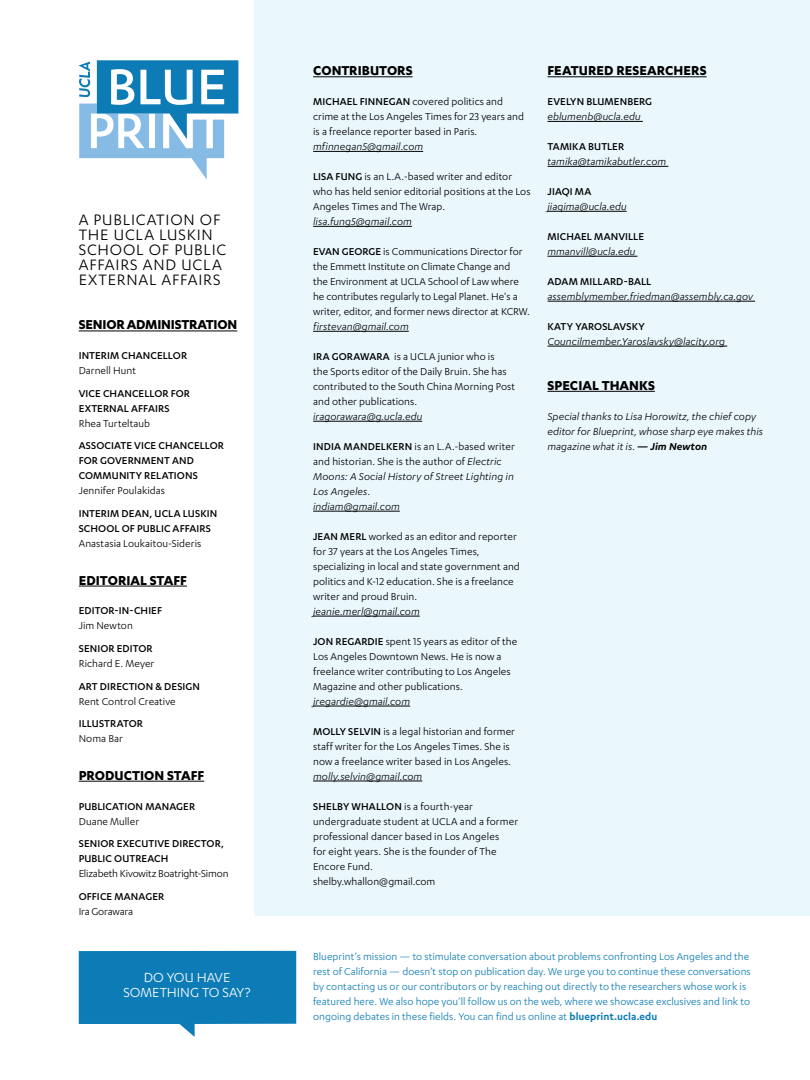
<style>
.page{position:relative;width:810px;height:1080px;background:#fff}
.page>*{position:absolute;margin:0;border:0;box-sizing:border-box;transform-origin:0 0}
.t1{font:17.5px/15px "Karbon";letter-spacing:.045em;color:#000}
.t2{font:15.25px/15px "Karbon";letter-spacing:-.005em;color:#fff;text-align:center}
.t3{font:700 15px "Karbon";color:#000}
.t4{font:11.5px/15px "Karbon";letter-spacing:.005em;color:#000}
.t5{font:italic 11.5px/15px "Karbon";letter-spacing:.005em;color:#000}
.t6{font:11.5px/15px "Karbon";letter-spacing:.005em;color:#0d7bb5}
.t7{font:500 11.5px/15px "Karbon";letter-spacing:.01em;color:#000}
.t8{font:11.5px "Karbon";letter-spacing:-.015em;color:#000}
.t9{font:11.5px "Karbon";letter-spacing:-.02em;color:#000}
.s1{font-weight:500}
.s2{font-weight:500;font-style:normal}
.s3{font-style:normal}
.s4{font-weight:600}
</style>
<div class="page">
<div style="left:255px;top:0;width:555px;height:915px;background:#eaf7fd"></div>
<hr style="left:79px;top:331px;width:158px;height:1px;background:#000">
<hr style="left:79px;top:586px;width:108px;height:1px;background:#000">
<hr style="left:79px;top:781px;width:125px;height:1px;background:#000">
<hr style="left:313px;top:76px;width:100px;height:1px;background:#000">
<hr style="left:313px;top:151px;width:110px;height:1px;background:#000">
<hr style="left:313px;top:226px;width:99px;height:1px;background:#000">
<hr style="left:313px;top:331px;width:96px;height:1px;background:#000">
<hr style="left:313px;top:421px;width:109px;height:1px;background:#000">
<hr style="left:313px;top:511px;width:87px;height:1px;background:#000">
<hr style="left:313px;top:616px;width:107px;height:1px;background:#000">
<hr style="left:313px;top:706px;width:97px;height:1px;background:#000">
<hr style="left:313px;top:781px;width:109px;height:1px;background:#000">
<hr style="left:548px;top:76px;width:159px;height:1px;background:#000">
<hr style="left:548px;top:121px;width:95px;height:1px;background:#000">
<hr style="left:548px;top:166px;width:120px;height:1px;background:#000">
<hr style="left:548px;top:211px;width:79px;height:1px;background:#000">
<hr style="left:548px;top:256px;width:89px;height:1px;background:#000">
<hr style="left:548px;top:301px;width:207px;height:1px;background:#000">
<hr style="left:548px;top:346px;width:179px;height:1px;background:#000">
<hr style="left:548px;top:391px;width:107px;height:1px;background:#000">
<svg style="left:79px;top:60px;width:159px;height:120px"></svg>
<svg style="left:79px;top:951px;width:217px;height:86px;background:#308ebf"></svg>
<h1 class="t1" style="left:79px;top:211px;width:149px">A PUBLICATION OF<br>THE UCLA LUSKIN<br>SCHOOL OF PUBLIC<br>AFFAIRS AND UCLA<br>EXTERNAL AFFAIRS</h1>
<h3 class="t3" style="left:79px;top:316px;width:160px">SENIOR ADMINISTRATION</h3>
<p class="t7" style="left:79px;top:348px;width:110px">INTERIM CHANCELLOR</p>
<p class="t4" style="left:79px;top:363px;width:59px">Darnell Hunt</p>
<p class="t7" style="left:79px;top:386px;width:113px">VICE CHANCELLOR FOR<br>EXTERNAL AFFAIRS</p>
<p class="t4" style="left:79px;top:416px;width:73px">Rhea Turteltaub</p>
<p class="t7" style="left:79px;top:438px;width:147px">ASSOCIATE VICE CHANCELLOR<br>FOR GOVERNMENT AND<br>COMMUNITY RELATIONS</p>
<p class="t4" style="left:79px;top:483px;width:88px">Jennifer Poulakidas</p>
<p class="t7" style="left:79px;top:506px;width:140px">INTERIM DEAN, UCLA LUSKIN<br>SCHOOL OF PUBLIC AFFAIRS</p>
<p class="t4" style="left:79px;top:536px;width:124px">Anastasia Loukaitou-Sideris</p>
<h3 class="t3" style="left:79px;top:571px;width:110px">EDITORIAL STAFF</h3>
<p class="t7" style="left:79px;top:603px;width:85px">EDITOR-IN-CHIEF</p>
<p class="t4" style="left:79px;top:618px;width:56px">Jim Newton</p>
<p class="t7" style="left:79px;top:641px;width:75px">SENIOR EDITOR</p>
<p class="t4" style="left:79px;top:656px;width:77px">Richard E. Meyer</p>
<p class="t7" style="left:79px;top:678px;width:123px">ART DIRECTION &amp; DESIGN</p>
<p class="t4" style="left:79px;top:693px;width:99px">Rent Control Creative</p>
<p class="t7" style="left:79px;top:716px;width:66px">ILLUSTRATOR</p>
<p class="t4" style="left:79px;top:731px;width:46px">Noma Bar</p>
<h3 class="t3" style="left:79px;top:767px;width:127px">PRODUCTION STAFF</h3>
<p class="t7" style="left:79px;top:798px;width:118px">PUBLICATION MANAGER</p>
<p class="t4" style="left:79px;top:813px;width:62px">Duane Muller</p>
<p class="t7" style="left:79px;top:836px;width:147px">SENIOR EXECUTIVE DIRECTOR,<br>PUBLIC OUTREACH</p>
<p class="t8" style="left:79px;top:867px;width:151px">Elizabeth Kivowitz Boatright-Simon</p>
<p class="t7" style="left:79px;top:888px;width:87px">OFFICE MANAGER</p>
<p class="t9" style="left:79px;top:905px;width:56px">Ira Gorawara</p>
<h2 class="t2" style="left:124px;top:969px;width:128px">DO YOU HAVE<br>SOMETHING TO SAY?</h2>
<h3 class="t3" style="left:313px;top:62px;width:101px">CONTRIBUTORS</h3>
<p class="t4" style="left:313px;top:94px;width:212px"><span class="s1">MICHAEL FINNEGAN</span> covered politics and crime at the Los Angeles Times for 23 years and is a freelance reporter based in Paris.</p>
<p class="t5" style="left:313px;top:139px;width:112px">mfinnegan5@gmail.com</p>
<p class="t4" style="left:313px;top:169px;width:219px"><span class="s1">LISA FUNG</span> is an L.A.-based writer and editor who has held senior editorial positions at the Los<br>Angeles Times and The Wrap.</p>
<p class="t5" style="left:313px;top:214px;width:100px">lisa.fung5@gmail.com</p>
<p class="t4" style="left:313px;top:244px;width:218px"><span class="s1">EVAN GEORGE</span> is Communications Director for the Emmett Institute on Climate Change and<br>the Environment at UCLA School of Law where he contributes regularly to Legal Planet. He's a writer, editor, and former news director at KCRW.</p>
<p class="t5" style="left:313px;top:319px;width:97px">firstevan@gmail.com</p>
<p class="t4" style="left:313px;top:349px;width:204px"><span class="s1">IRA GORAWARA</span> is a UCLA junior who is<br>the Sports editor of the Daily Bruin. She has contributed to the South China Morning Post and other publications.</p>
<p class="t5" style="left:313px;top:409px;width:111px">iragorawara@g.ucla.edu</p>
<p class="t5" style="left:313px;top:439px;width:203px"><span class="s2">INDIA MANDELKERN</span> <span class="s3">is an L.A.-based writer and historian. She is the author of</span> Electric<br>Moons: A Social History of Street Lighting in<br>Los Angeles.<br>indiam@gmail.com</p>
<p class="t4" style="left:313px;top:529px;width:208px"><span class="s1">JEAN MERL</span> worked as an editor and reporter for 37 years at the Los Angeles Times, specializing in local and state government and politics and K-12 education. She is a freelance writer and proud Bruin.</p>
<p class="t5" style="left:313px;top:604px;width:108px">jeanie.merl@gmail.com</p>
<p class="t4" style="left:313px;top:633px;width:206px"><span class="s1">JON REGARDIE</span> spent 15 years as editor of the Los Angeles Downtown News. He is now a freelance writer contributing to Los Angeles Magazine and other publications.</p>
<p class="t5" style="left:313px;top:693px;width:99px">jregardie@gmail.com</p>
<p class="t4" style="left:313px;top:723px;width:204px"><span class="s1">MOLLY SELVIN</span> is a legal historian and former staff writer for the Los Angeles Times. She is now a freelance writer based in Los Angeles.</p>
<p class="t5" style="left:313px;top:768px;width:111px">molly.selvin@gmail.com</p>
<p class="t4" style="left:313px;top:798px;width:207px"><span class="s1">SHELBY WHALLON</span> is a fourth-year undergraduate student at UCLA and a former professional dancer based in Los Angeles<br>for eight years. She is the founder of The<br>Encore Fund.<br>shelby.whallon@gmail.com</p>
<h3 class="t3" style="left:548px;top:62px;width:161px">FEATURED RESEARCHERS</h3>
<p class="t7" style="left:548px;top:94px;width:106px">EVELYN BLUMENBERG</p>
<p class="t5" style="left:548px;top:109px;width:95px">eblumenb@ucla.edu</p>
<p class="t7" style="left:548px;top:139px;width:78px">TAMIKA BUTLER</p>
<p class="t5" style="left:548px;top:154px;width:120px">tamika@tamikabutler.com</p>
<p class="t7" style="left:548px;top:184px;width:45px">JIAQI MA</p>
<p class="t5" style="left:548px;top:199px;width:81px">jiaqima@ucla.edu</p>
<p class="t7" style="left:548px;top:229px;width:98px">MICHAEL MANVILLE</p>
<p class="t5" style="left:548px;top:244px;width:89px">mmanvill@ucla.edu</p>
<p class="t7" style="left:548px;top:274px;width:105px">ADAM MILLARD-BALL</p>
<p class="t5" style="left:548px;top:289px;width:207px">assemblymember.friedman@assembly.ca.gov</p>
<p class="t7" style="left:548px;top:319px;width:99px">KATY YAROSLAVSKY</p>
<p class="t5" style="left:548px;top:334px;width:179px">Councilmember.Yaroslavsky@lacity.org</p>
<h3 class="t3" style="left:547px;top:377px;width:109px">SPECIAL THANKS</h3>
<p class="t5" style="left:547px;top:408px;width:217px">Special thanks to Lisa Horowitz, the chief copy editor for Blueprint, whose sharp eye makes this magazine what it is. <span class="s4">— Jim Newton</span></p>
<p class="t6" style="left:313px;top:949px;width:439px">Blueprint’s mission — to stimulate conversation about problems confronting Los Angeles and the rest of California — doesn’t stop on publication day. We urge you to continue these conversations by contacting us or our contributors or by reaching out directly to the researchers whose work is featured here. We also hope you’ll follow us on the web, where we showcase exclusives and link to ongoing debates in these fields. You can find us online at <span class="s4">blueprint.ucla.edu</span></p>
</div>
